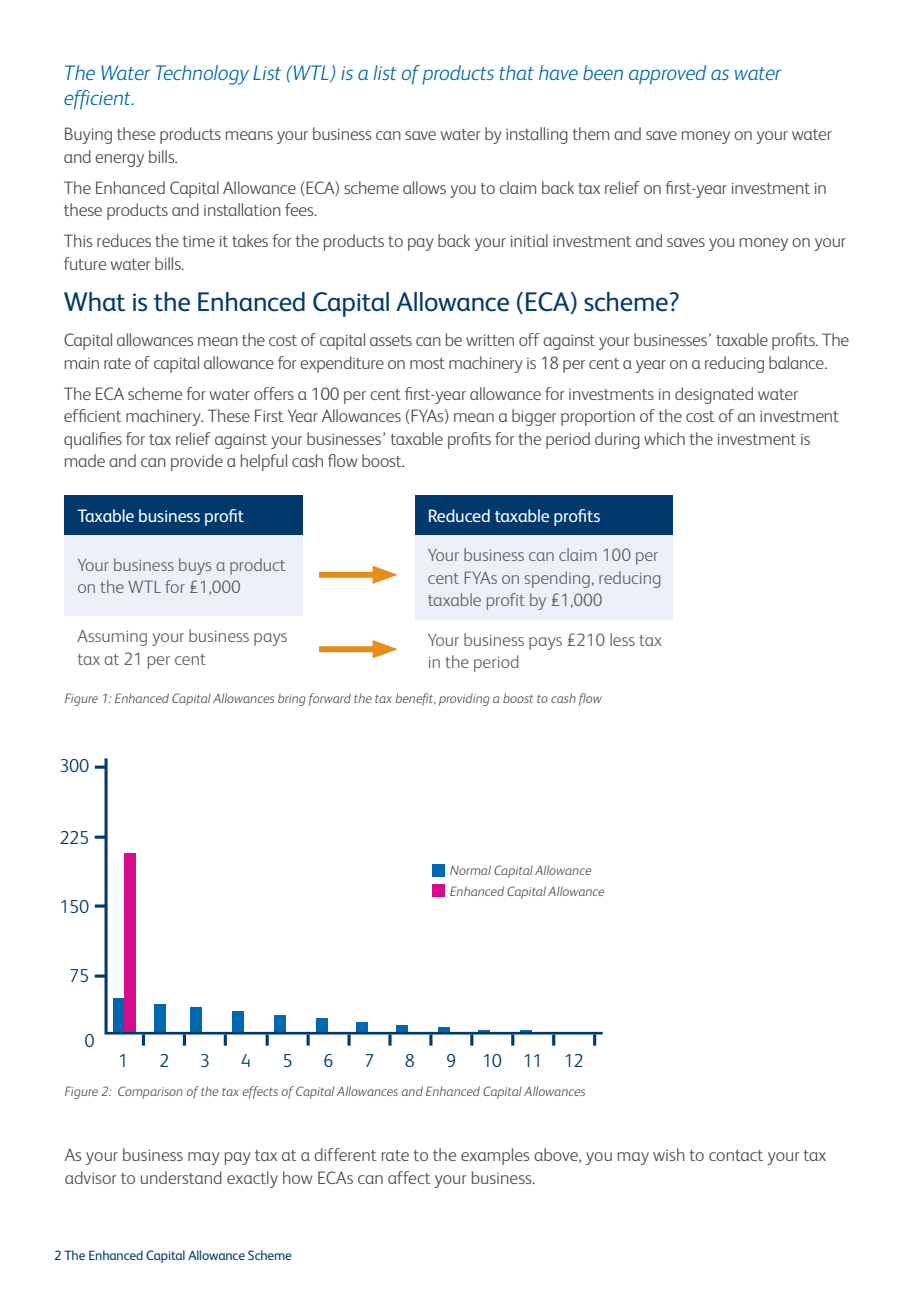
<style>
.page{position:relative;width:915px;height:1297px;background:#fff}
.page>*{position:absolute;margin:0;border:0;box-sizing:border-box;transform-origin:0 0}
.t1{font:27px "FS Albert";letter-spacing:-.01em;color:#003a6d}
.t2{font:italic 300 21px/25.2px "FS Albert";letter-spacing:-.01em;color:#0067b1}
.t3{font:300 18.75px "FS Albert";letter-spacing:-.02em;color:#003a6d}
.t4{font:300 18px/22.5px "FS Albert";letter-spacing:-.01em;color:#4d4d4f}
.t5{font:300 18px/22.5px "FS Albert";color:#5f6062}
.t6{font:18px "FS Albert";letter-spacing:-.01em;color:#fff}
.t7{font:italic 300 13.5px/20.1px "FS Albert";color:#4d4d4f}
.t8{font:13.5px "FS Albert";letter-spacing:-.01em;color:#003a6d}
</style>
<div class="page">
<div style="left:65px;top:495px;width:238px;height:40px;background:#003a6d"></div>
<div style="left:65px;top:535px;width:238px;height:81px;background:#eef0f9"></div>
<div style="left:415px;top:495px;width:257px;height:40px;background:#003a6d"></div>
<div style="left:415px;top:535px;width:257px;height:84px;background:#eef0f9"></div>
<div style="left:319px;top:572px;width:64px;height:6px;background:#e58e1a"></div>
<svg style="left:372px;top:566px;width:25px;height:18px"></svg>
<div style="left:319px;top:646px;width:64px;height:6px;background:#e58e1a"></div>
<svg style="left:372px;top:640px;width:25px;height:18px"></svg>
<svg style="left:104px;top:758px;width:498px;height:276px"></svg>
<svg style="left:95px;top:974px;width:11px;height:4px"></svg>
<svg style="left:95px;top:904px;width:11px;height:4px"></svg>
<svg style="left:95px;top:836px;width:11px;height:3px"></svg>
<svg style="left:95px;top:765px;width:11px;height:4px"></svg>
<svg style="left:142px;top:1034px;width:3px;height:12px"></svg>
<svg style="left:183px;top:1034px;width:3px;height:12px"></svg>
<svg style="left:224px;top:1034px;width:3px;height:12px"></svg>
<svg style="left:265px;top:1034px;width:4px;height:12px"></svg>
<svg style="left:306px;top:1034px;width:3px;height:12px"></svg>
<svg style="left:347px;top:1034px;width:3px;height:12px"></svg>
<svg style="left:388px;top:1034px;width:3px;height:12px"></svg>
<svg style="left:429px;top:1034px;width:3px;height:12px"></svg>
<svg style="left:470px;top:1030px;width:19px;height:16px"></svg>
<svg style="left:511px;top:1034px;width:3px;height:12px"></svg>
<svg style="left:552px;top:1034px;width:3px;height:12px"></svg>
<svg style="left:593px;top:1034px;width:3px;height:12px"></svg>
<div style="left:432px;top:864px;width:12px;height:13px;background:#0067b1"></div>
<div style="left:432px;top:884px;width:12px;height:13px;background:#d60c8c"></div>
<p class="t2" style="left:64px;top:59px;width:718px">The Water Technology List (WTL) is a list of products that have been approved as water efficient.</p>
<p class="t4" style="left:64px;top:122px;width:769px">Buying these products means your business can save water by installing them and save money on your water and energy bills.</p>
<p class="t4" style="left:64px;top:176px;width:764px">The Enhanced Capital Allowance (ECA) scheme allows you to claim back tax relief on first-year investment in these products and installation fees.</p>
<p class="t4" style="left:64px;top:229px;width:783px">This reduces the time it takes for the products to pay back your initial investment and saves you money on your future water bills.</p>
<h1 class="t1" style="left:64px;top:284px;width:617px">What is the Enhanced Capital Allowance (ECA) scheme?</h1>
<p class="t4" style="left:64px;top:328px;width:786px">Capital allowances mean the cost of capital assets can be written off against your businesses’ taxable profits. The main rate of capital allowance for expenditure on most machinery is 18 per cent a year on a reducing balance.</p>
<p class="t4" style="left:64px;top:381px;width:776px">The ECA scheme for water offers a 100 per cent first-year allowance for investments in designated water efficient machinery. These First Year Allowances (FYAs) mean a bigger proportion of the cost of an investment qualifies for tax relief against your businesses’ taxable profits for the period during which the investment is made and can provide a helpful cash flow boost.</p>
<p class="t6" style="left:77px;top:504px;width:168px">Taxable business profit</p>
<p class="t5" style="left:77px;top:553px;width:210px">Your business buys a product on the WTL for £1,000</p>
<p class="t5" style="left:77px;top:624px;width:211px">Assuming your business pays tax at 21 per cent</p>
<p class="t6" style="left:427px;top:504px;width:174px">Reduced taxable profits</p>
<p class="t5" style="left:427px;top:543px;width:235px">Your business can claim 100 per cent FYAs on spending, reducing taxable profit by £1,000</p>
<p class="t5" style="left:427px;top:628px;width:235px">Your business pays £210 less tax in the period</p>
<p class="t7" style="left:65px;top:688px;width:538px">Figure 1: Enhanced Capital Allowances bring forward the tax benefit, providing a boost to cash flow</p>
<p class="t3" style="left:59px;top:753px;width:31px">300</p>
<p class="t3" style="left:59px;top:825px;width:31px">225</p>
<p class="t3" style="left:59px;top:894px;width:31px">150</p>
<p class="t3" style="left:69px;top:963px;width:21px">75</p>
<p class="t3" style="left:85px;top:1028px;width:12px">0</p>
<p class="t7" style="left:450px;top:860px;width:156px">Normal Capital Allowance<br>Enhanced Capital Allowance</p>
<p class="t3" style="left:118px;top:1049px;width:12px">1</p>
<p class="t3" style="left:159px;top:1049px;width:12px">2</p>
<p class="t3" style="left:200px;top:1049px;width:12px">3</p>
<p class="t3" style="left:240px;top:1049px;width:12px">4</p>
<p class="t3" style="left:282px;top:1049px;width:12px">5</p>
<p class="t3" style="left:323px;top:1049px;width:12px">6</p>
<p class="t3" style="left:364px;top:1049px;width:12px">7</p>
<p class="t3" style="left:405px;top:1049px;width:12px">8</p>
<p class="t3" style="left:446px;top:1049px;width:12px">9</p>
<p class="t3" style="left:482px;top:1049px;width:103px">10 11 12</p>
<p class="t7" style="left:65px;top:1081px;width:522px">Figure 2: Comparison of the tax effects of Capital Allowances and Enhanced Capital Allowances</p>
<p class="t4" style="left:65px;top:1143px;width:763px">As your business may pay tax at a different rate to the examples above, you may wish to contact your tax advisor to understand exactly how ECAs can affect your business.</p>
<p class="t8" style="left:54px;top:1246px;width:239px">2 The Enhanced Capital Allowance Scheme</p>
</div>
